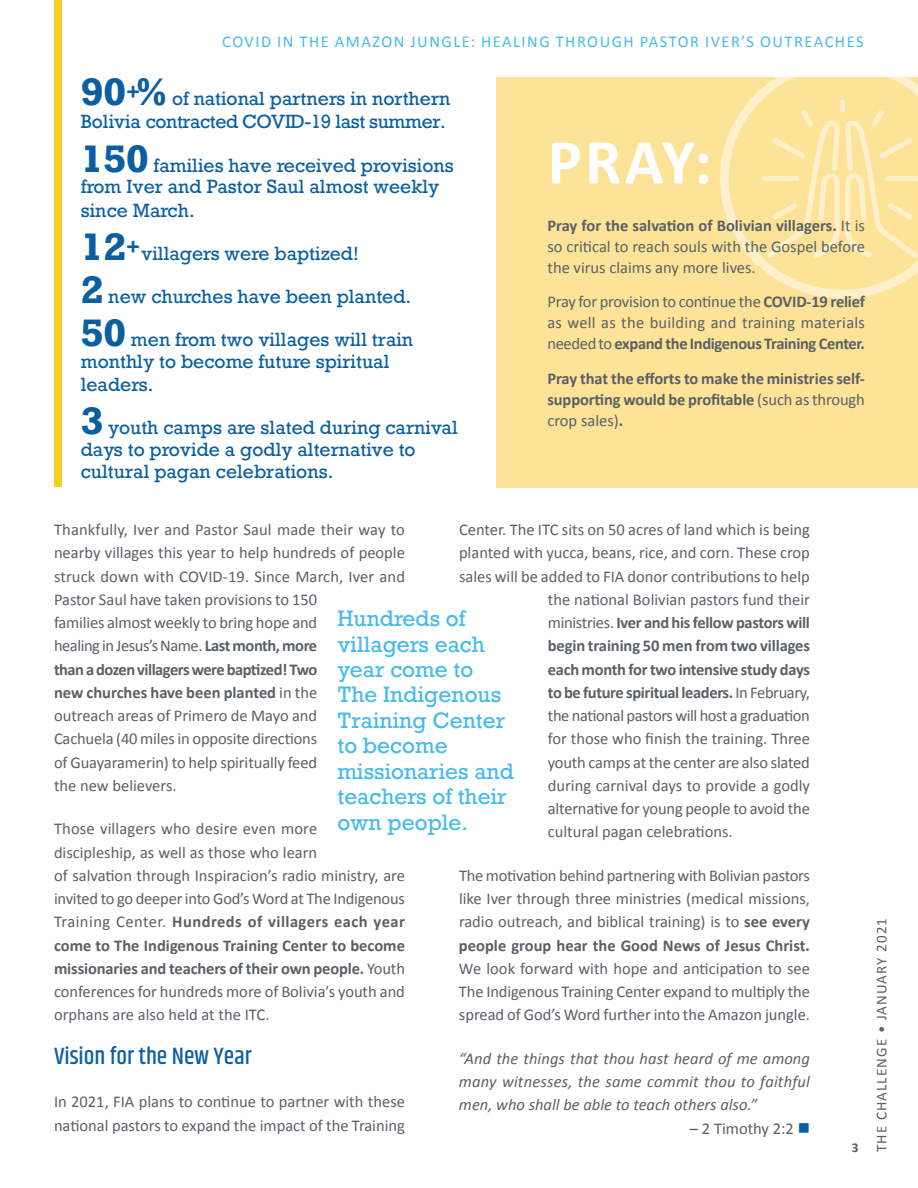
<style>
.page{position:relative;width:918px;height:1188px;background:#fff}
.page>*{position:absolute;margin:0;border:0;box-sizing:border-box;transform-origin:0 0}
.t1{font:700 64.5px "Calibri";color:#fff}
.t2{font:500 24px "Khand";color:#0b5fa1}
.t3{font:21px/25.5px "Rockwell";color:#47bbe9}
.t4{font:18px/21.6px "Rockwell";color:#0b5fa1}
.t5{font:16.5px/23.2px "Calibri";color:#596066;text-align:justify}
.t6{font:700 16.5px/21px "Calibri";letter-spacing:-.015em;color:#596066;text-align:justify}
.t7{font:italic 16.5px/23.2px "Calibri";color:#596066;text-align:justify}
.t8{font:16.5px "Calibri";letter-spacing:.09em;color:#47bbe9}
.t9{font:16.5px "Calibri";letter-spacing:-.02em;color:#596066}
.t10{font:15px "Calibri";letter-spacing:.075em;color:#596066}
.t11{font:700 13.5px "Calibri";color:#596066}
.s1{font-weight:700;font-size:36px}
.s2{font-weight:700}
.s3{font-weight:400}
.s4{color:#0b5fa1}
</style>
<div class="page">
<div style="left:497px;top:78px;width:421px;height:410px;background:#fce398"></div>
<svg style="left:720px;top:77px;width:198px;height:221px"></svg>
<div style="left:54px;top:0;width:8px;height:487px;background:#f8ce23"></div>
<p class="t8" style="left:222px;top:30px;width:643px">COVID IN THE AMAZON JUNGLE: HEALING THROUGH PASTOR IVER’S OUTREACHES</p>
<p class="t4" style="left:81px;top:87px;width:371px;line-height:23.4px"><span class="s1">90</span><sup>+</sup><span class="s1">%</span> of national partners in northern<br>Bolivia contracted COVID-19 last summer.</p>
<p class="t4" style="left:81px;top:155px;width:375px"><span class="s1">150</span> families have received provisions from Iver and Pastor Saul almost weekly</p>
<p class="t4" style="left:81px;top:200px;width:116px">since March.</p>
<p class="t4" style="left:81px;top:243px;width:280px"><span class="s1">12</span><sup>+</sup> villagers were baptized!</p>
<p class="t4" style="left:81px;top:286px;width:332px"><span class="s1">2</span> new churches have been planted.</p>
<p class="t4" style="left:81px;top:329px;width:334px"><span class="s1">50</span> men from two villages will train monthly to become future spiritual</p>
<p class="t4" style="left:81px;top:374px;width:74px">leaders.</p>
<p class="t4" style="left:81px;top:417px;width:379px"><span class="s1">3</span> youth camps are slated during carnival days to provide a godly alternative to cultural pagan celebrations.</p>
<h1 class="t1" style="left:548px;top:116px;width:166px">PRAY:</h1>
<p class="t5" style="left:548px;top:214px;width:319px;line-height:21px"><span class="s2">Pray for the salvation of Bolivian villagers.</span> It is so critical to reach souls with the Gospel before the virus claims any more lives.</p>
<p class="t5" style="left:547px;top:291px;width:319px;line-height:21px">Pray for provision to continue the <span class="s2">COVID-19 relief </span>as well as the building and training materials needed to <span class="s2">expand the Indigenous Training Center.</span></p>
<p class="t6" style="left:547px;top:367px;width:319px">Pray that the efforts to make the ministries self&shy;supporting would be profitable <span class="s3">(such as through crop sales)</span>.</p>
<p class="t5" style="left:54px;top:518px;width:353px;text-align:left">Thankfully, Iver and Pastor Saul made their way to nearby villages this year to help hundreds of people struck down with COVID-19. Since March, Iver and Pastor Saul have taken provisions to 150<br>families almost weekly to bring hope and<br>healing in Jesus’s Name. <span class="s2">Last month, more<br>than a dozen villagers were baptized! Two<br>new churches have been planted</span> in the<br>outreach areas of Primero de Mayo and<br>Cachuela (40 miles in opposite directions<br>of Guayaramerin) to help spiritually feed<br>the new believers.</p>
<p class="t5" style="left:54px;top:817px;width:353px;text-align:left">Those villagers who desire even more<br>discipleship, as well as those who learn<br>of salvation through Inspiracion’s radio ministry, are invited to go deeper into God’s Word at The Indigenous Training Center. <span class="s2">Hundreds of villagers each year come to The Indigenous Training Center to become missionaries and teachers of their own people.</span> Youth conferences for hundreds more of Bolivia’s youth and orphans are also held at the ITC.</p>
<h2 class="t2" style="left:54px;top:1041px;width:199px">Vision for the New Year</h2>
<p class="t5" style="left:54px;top:1090px;width:353px">In 2021, FIA plans to continue to partner with these national pastors to expand the impact of the Training</p>
<p class="t5" style="left:459px;top:518px;width:352px">Center. The ITC sits on 50 acres of land which is being</p>
<p class="t5" style="left:459px;top:541px;width:352px">planted with yucca, beans, rice, and corn. These crop</p>
<p class="t5" style="left:459px;top:564px;width:352px">sales will be added to FIA donor contributions to help</p>
<p class="t5" style="left:548px;top:587px;width:264px">the national Bolivian pastors fund their</p>
<p class="t6" style="left:548px;top:612px;width:264px"><span class="s3">ministries.</span> Iver and his fellow pastors will</p>
<p class="t6" style="left:548px;top:635px;width:264px">begin training 50 men from two villages</p>
<p class="t6" style="left:548px;top:658px;width:264px">each month for two intensive study days</p>
<p class="t6" style="left:548px;top:681px;width:264px">to be future spiritual leaders. <span class="s3">In February,</span></p>
<p class="t9" style="left:548px;top:704px;width:264px">the national pastors will host a graduation</p>
<p class="t5" style="left:548px;top:727px;width:264px">for those who finish the training. Three</p>
<p class="t5" style="left:548px;top:750px;width:264px">youth camps at the center are also slated</p>
<p class="t5" style="left:548px;top:773px;width:264px">during carnival days to provide a godly</p>
<p class="t5" style="left:548px;top:797px;width:264px">alternative for young people to avoid the</p>
<p class="t5" style="left:548px;top:820px;width:186px">cultural pagan celebrations.</p>
<p class="t5" style="left:459px;top:863px;width:352px">The motivation behind partnering with Bolivian pastors like Iver through three ministries (medical missions, radio outreach, and biblical training) is to <span class="s2">see every people group hear the Good News of Jesus Christ.</span></p>
<p class="t5" style="left:459px;top:956px;width:353px">We look forward with hope and anticipation to see The Indigenous Training Center expand to multiply the spread of God’s Word further into the Amazon jungle.</p>
<p class="t7" style="left:459px;top:1046px;width:353px">“And the things that thou hast heard of me among many witnesses, the same commit thou to faithful men, who shall be able to teach others also.”</p>
<p class="t5" style="left:690px;top:1116px;width:122px">– 2 Timothy 2:2 <span class="s4">■</span></p>
<p class="t3" style="left:338px;top:606px;width:178px">Hundreds of villagers each year come to<br>The Indigenous<br>Training Center to become missionaries and teachers of their own people.</p>
<p class="t11" style="left:852px;top:1138px;width:8px">3</p>
<p class="t10" style="left:871px;top:1152px;width:236px;rotate:-90deg">THE CHALLENGE • JANUARY 2021</p>
</div>
